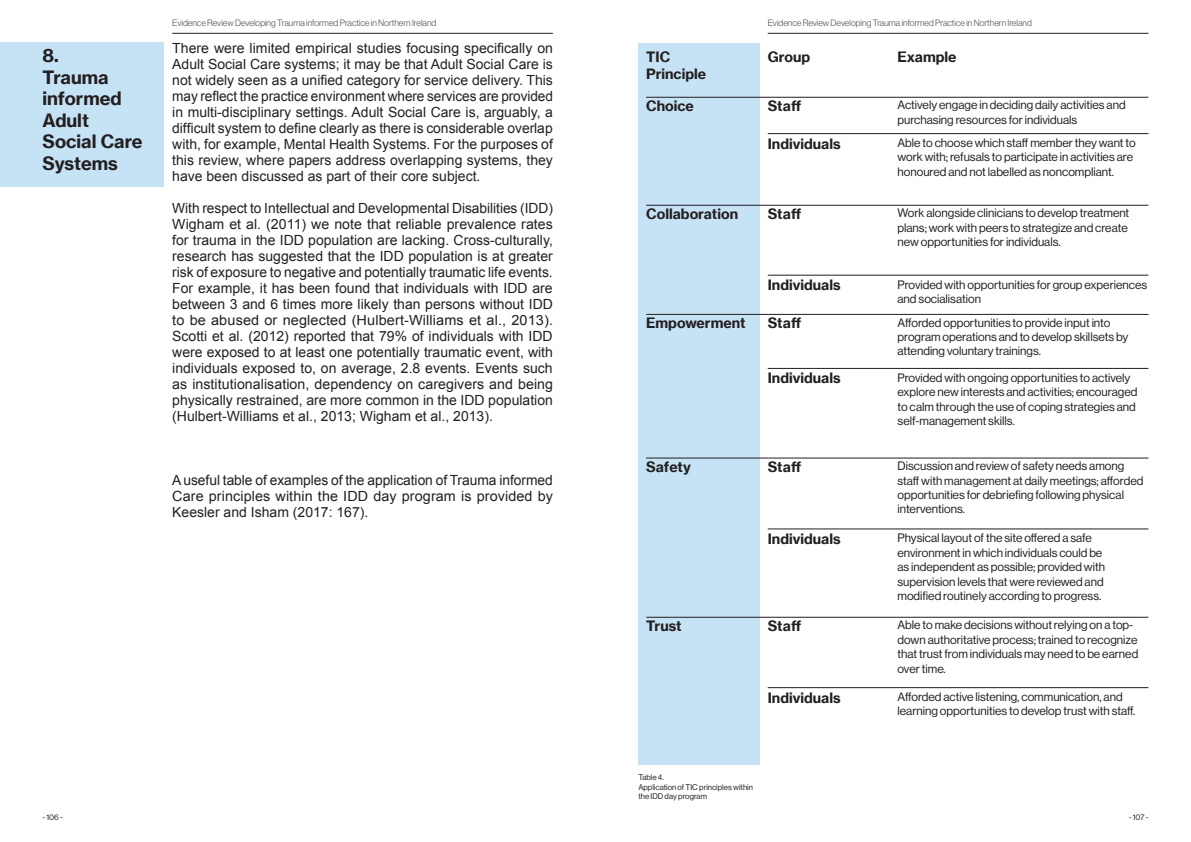
<style>
.page{position:relative;width:1191px;height:842px;background:#fff}
.page>*{position:absolute;margin:0;border:0;box-sizing:border-box;transform-origin:0 0}
.t1{font:700 18px/21.6px "Neue Haas Grotesk Text Pro";color:#231f20}
.t2{font:14px/16px "Arial";color:#231f20;text-align:justify}
.t3{font:700 14px/16.8px "Neue Haas Grotesk Text Pro";color:#231f20}
.t4{font:12px/14.4px "N Haas Grotesk DS Pro 55 Rg";color:#231f20}
.t5{font:9px "N Haas Grotesk DS Std 45 Lt";color:#4b5156}
.t6{font:8px/9.6px "N Haas Grotesk DS Pro 55 Rg";color:#231f20}
</style>
<div class="page">
<hr style="left:172px;top:33px;width:381px;height:1px;background:#231f20">
<hr style="left:767px;top:33px;width:381px;height:1px;background:#231f20">
<div style="left:0;top:43px;width:164px;height:144px;background:#c6e2f5"></div>
<div style="left:638px;top:43px;width:122px;height:721px;background:#c6e2f5"></div>
<hr style="left:646px;top:97px;width:502px;height:1px;background:#231f20">
<hr style="left:767px;top:133px;width:381px;height:1px;background:#231f20">
<hr style="left:646px;top:205px;width:502px;height:1px;background:#231f20">
<hr style="left:767px;top:275px;width:381px;height:1px;background:#231f20">
<hr style="left:646px;top:314px;width:502px;height:1px;background:#231f20">
<hr style="left:767px;top:368px;width:381px;height:1px;background:#231f20">
<hr style="left:646px;top:458px;width:502px;height:1px;background:#231f20">
<hr style="left:767px;top:529px;width:381px;height:1px;background:#231f20">
<hr style="left:646px;top:617px;width:502px;height:1px;background:#231f20">
<hr style="left:767px;top:687px;width:381px;height:1px;background:#231f20">
<p class="t5" style="left:172px;top:18px;width:266px">Evidence Review Developing Trauma informed Practice in Northern Ireland</p>
<p class="t5" style="left:767px;top:18px;width:266px">Evidence Review Developing Trauma informed Practice in Northern Ireland</p>
<p class="t1" style="left:43px;top:45px;width:102px">8.<br>Trauma informed<br>Adult<br>Social Care<br>Systems</p>
<p class="t2" style="left:172px;top:40px;width:382px">There were limited empirical studies focusing specifically on Adult Social Care systems; it may be that Adult Social Care is not widely seen as a unified category for service delivery. This may reflect the practice environment where services are provided in multi-disciplinary settings. Adult Social Care is, arguably, a difficult system to define clearly as there is considerable overlap with, for example, Mental Health Systems. For the purposes of this review, where papers address overlapping systems, they have been discussed as part of their core subject.</p>
<p class="t2" style="left:172px;top:200px;width:382px">With respect to Intellectual and Developmental Disabilities (IDD)<br>Wigham et al. (2011) we note that reliable prevalence rates for trauma in the IDD population are lacking. Cross-culturally, research has suggested that the IDD population is at greater risk of exposure to negative and potentially traumatic life events.<br>For example, it has been found that individuals with IDD are between 3 and 6 times more likely than persons without IDD to be abused or neglected (Hulbert-Williams et al., 2013).<br>Scotti et al. (2012) reported that 79% of individuals with IDD were exposed to at least one potentially traumatic event, with individuals exposed to, on average, 2.8 events. Events such as institutionalisation, dependency on caregivers and being physically restrained, are more common in the IDD population (Hulbert-Williams et al., 2013; Wigham et al., 2013).</p>
<p class="t2" style="left:172px;top:472px;width:382px">A useful table of examples of the application of Trauma informed Care principles within the IDD day program is provided by Keesler and Isham (2017: 167).</p>
<p class="t3" style="left:646px;top:48px;width:61px">TIC<br>Principle</p>
<p class="t3" style="left:767px;top:48px;width:44px">Group</p>
<p class="t3" style="left:897px;top:48px;width:61px">Example</p>
<p class="t3" style="left:646px;top:98px;width:49px">Choice</p>
<p class="t3" style="left:767px;top:98px;width:35px">Staff</p>
<p class="t3" style="left:767px;top:135px;width:74px">Individuals</p>
<p class="t4" style="left:897px;top:98px;width:230px">Actively engage in deciding daily activities and purchasing resources for individuals</p>
<p class="t4" style="left:897px;top:136px;width:240px">Able to choose which staff member they want to work with; refusals to participate in activities are honoured and not labelled as noncompliant.</p>
<p class="t3" style="left:646px;top:205px;width:93px">Collaboration</p>
<p class="t3" style="left:767px;top:205px;width:35px">Staff</p>
<p class="t3" style="left:767px;top:277px;width:74px">Individuals</p>
<p class="t3" style="left:646px;top:315px;width:101px">Empowerment</p>
<p class="t3" style="left:767px;top:315px;width:35px">Staff</p>
<p class="t3" style="left:767px;top:370px;width:74px">Individuals</p>
<p class="t3" style="left:646px;top:458px;width:46px">Safety</p>
<p class="t3" style="left:767px;top:458px;width:35px">Staff</p>
<p class="t3" style="left:767px;top:530px;width:74px">Individuals</p>
<p class="t3" style="left:646px;top:617px;width:37px">Trust</p>
<p class="t3" style="left:767px;top:617px;width:35px">Staff</p>
<p class="t3" style="left:767px;top:689px;width:74px">Individuals</p>
<p class="t6" style="left:638px;top:773px;width:116px">Table 4.<br>Application of TIC principles within the IDD day program</p>
<p class="t4" style="left:897px;top:206px;width:233px">Work alongside clinicians to develop treatment plans; work with peers to strategize and create new opportunities for individuals.</p>
<p class="t4" style="left:897px;top:277px;width:251px">Provided with opportunities for group experiences and socialisation</p>
<p class="t4" style="left:897px;top:315px;width:232px">Afforded opportunities to provide input into program operations and to develop skillsets by attending voluntary trainings.</p>
<p class="t4" style="left:897px;top:370px;width:241px">Provided with ongoing opportunities to actively explore new interests and activities; encouraged to calm through the use of coping strategies and self-management skills.</p>
<p class="t4" style="left:897px;top:459px;width:247px">Discussion and review of safety needs among staff with management at daily meetings; afforded opportunities for debriefing following physical interventions.</p>
<p class="t4" style="left:897px;top:531px;width:209px">Physical layout of the site offered a safe environment in which individuals could be as independent as possible; provided with supervision levels that were reviewed and modified routinely according to progress.</p>
<p class="t4" style="left:897px;top:618px;width:242px">Able to make decisions without relying on a top&shy;down authoritative process; trained to recognize that trust from individuals may need to be earned over time.</p>
<p class="t4" style="left:897px;top:690px;width:239px">Afforded active listening, communication, and learning opportunities to develop trust with staff.</p>
<p class="t6" style="left:43px;top:813px;width:22px">- 106 -</p>
<p class="t6" style="left:1128px;top:813px;width:21px">- 107 -</p>
</div>
